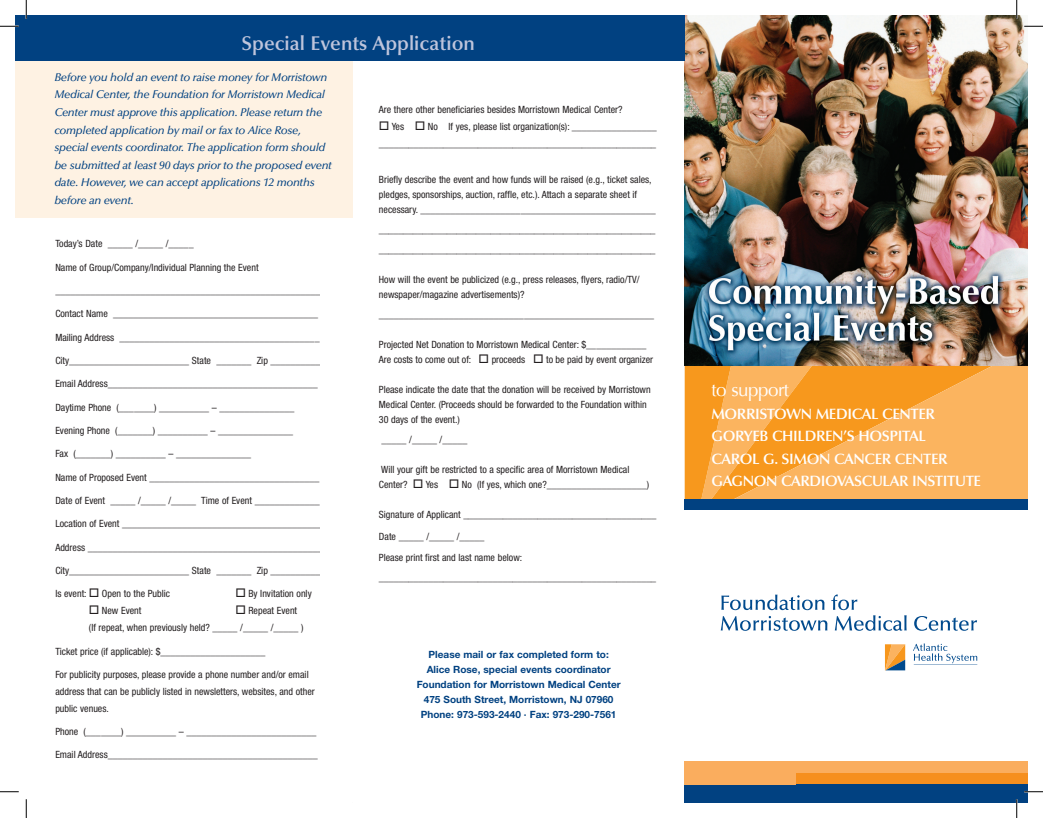
<style>
.page{position:relative;width:1043px;height:818px;background:#fff}
.page>*{position:absolute;margin:0;border:0;box-sizing:border-box;transform-origin:0 0}
.t1{font:600 20px "Optima";color:#bfc5dc}
.t2{font:18.75px "Optima";letter-spacing:-.025em;color:#fff}
.t3{font:600 15px/22.5px "Optima";letter-spacing:-.025em;color:#fff}
.t4{font:italic 500 11.25px/17.5px "Optima";letter-spacing:-.025em;color:#014181}
.t5{font:condensed 10px/15px "Helvetica Neue";color:#231f20}
.t6{font:700 10px/15px "Helvetica Neue";color:#014181;text-align:center}
</style>
<div class="page">
<div style="left:796px;top:773px;width:232px;height:11px;background:#f68f1e"></div>
<div style="left:796px;top:760px;width:232px;height:12px;background:#faad5e"></div>
<div style="left:684px;top:784px;width:344px;height:18px;background:#014181"></div>
<div style="left:684px;top:760px;width:112px;height:24px;background:#faad5e"></div>
<div style="left:684px;top:366px;width:23px;height:133px;background:#f7981d"></div>
<svg style="left:707px;top:366px;width:15px;height:133px;background:#f8a338"></svg>
<svg style="left:722px;top:366px;width:306px;height:133px;background:#f9aa49"></svg>
<div style="left:684px;top:499px;width:344px;height:10px;background:#014181"></div>
<img style="left:684px;top:16px;width:344px;height:350px">
<svg style="left:885px;top:644px;width:20px;height:26px"></svg>
<svg style="left:913px;top:643px;width:64px;height:22px"></svg>
<svg style="left:720px;top:594px;width:186px;height:36px"></svg>
<svg style="left:914px;top:616px;width:63px;height:14px"></svg>
<div style="left:15px;top:54px;width:337px;height:164px;background:#fef2e3"></div>
<div style="left:15px;top:15px;width:669px;height:45px;background:#014181"></div>
<svg style="left:0;top:25px;width:19px;height:2px"></svg>
<svg style="left:1024px;top:25px;width:18px;height:2px"></svg>
<svg style="left:0;top:791px;width:19px;height:1px"></svg>
<svg style="left:1024px;top:790px;width:18px;height:2px"></svg>
<svg style="left:25px;top:0;width:2px;height:19px"></svg>
<svg style="left:25px;top:799px;width:2px;height:19px"></svg>
<svg style="left:1015px;top:0;width:2px;height:19px"></svg>
<svg style="left:1015px;top:799px;width:2px;height:19px"></svg>
<h1 class="t1" style="left:241px;top:31px;width:235px">SPECIAL EVENTS APPLICATION</h1>
<p class="t4" style="left:54px;top:69px;width:279px">Before you hold an event to raise money for Morristown Medical Center, the Foundation for Morristown Medical Center must approve this application. Please return the completed application by mail or fax to Alice Rose, special events coordinator. The application form should be submitted at least 90 days prior to the proposed event date. However, we can accept applications 12 months before an event.</p>
<p class="t5" style="left:55px;top:236px;width:140px">Today’s Date _____ /_____ /_____</p>
<p class="t5" style="left:55px;top:260px;width:205px">Name of Group/Company/Individual Planning the Event</p>
<p class="t5" style="left:55px;top:283px;width:266px">_____________________________________________________</p>
<p class="t5" style="left:55px;top:306px;width:264px">Contact Name _________________________________________</p>
<p class="t5" style="left:55px;top:329px;width:266px">Mailing Address ________________________________________</p>
<p class="t5" style="left:55px;top:353px;width:267px">City________________________ State _______ Zip __________</p>
<p class="t5" style="left:55px;top:376px;width:264px">Email Address__________________________________________</p>
<p class="t5" style="left:55px;top:399px;width:240px">Daytime Phone (_______) __________ – _______________</p>
<p class="t5" style="left:55px;top:423px;width:239px">Evening Phone (_______) __________ – _______________</p>
<p class="t5" style="left:55px;top:446px;width:197px">Fax (_______) __________ – _______________</p>
<p class="t5" style="left:55px;top:469px;width:266px">Name of Proposed Event __________________________________</p>
<p class="t5" style="left:55px;top:493px;width:266px">Date of Event _____ /_____ /_____ Time of Event _____________</p>
<p class="t5" style="left:55px;top:516px;width:268px">Location of Event ________________________________________</p>
<p class="t5" style="left:55px;top:539px;width:269px">Address _______________________________________________</p>
<p class="t5" style="left:55px;top:562px;width:272px">City________________________ State _______ Zip ___________</p>
<p class="t5" style="left:55px;top:586px;width:116px">Is event: □ Open to the Public</p>
<p class="t5" style="left:235px;top:586px;width:78px">□ By Invitation only</p>
<p class="t5" style="left:89px;top:603px;width:54px">□ New Event</p>
<p class="t5" style="left:89px;top:602px;width:216px;line-height:17px;text-indent:146px">□ Repeat Event (If repeat, when previously held? _____ /_____ /_____ )</p>
<p class="t5" style="left:55px;top:643px;width:212px">Ticket price (if applicable): $_____________________</p>
<p class="t5" style="left:55px;top:665px;width:261px;line-height:17px">For publicity purposes, please provide a phone number and/or email address that can be publicly listed in newsletters, websites, and other public venues.</p>
<p class="t5" style="left:55px;top:724px;width:262px">Phone (_______) __________ – __________________________</p>
<p class="t5" style="left:55px;top:747px;width:264px">Email Address__________________________________________</p>
<p class="t5" style="left:379px;top:102px;width:245px">Are there other beneficiaries besides Morristown Medical Center?</p>
<p class="t5" style="left:379px;top:118px;width:279px;line-height:17px">□ Yes □ No If yes, please list organization(s): _________________ ________________________________________________________</p>
<p class="t5" style="left:379px;top:172px;width:278px">Briefly describe the event and how funds will be raised (e.g., ticket sales, pledges, sponsorships, auction, raffle, etc.). Attach a separate sheet if necessary. _______________________________________________</p>
<p class="t5" style="left:379px;top:219px;width:278px;line-height:20px">_________________________________________________________ _________________________________________________________</p>
<p class="t5" style="left:379px;top:272px;width:262px">How will the event be publicized (e.g., press releases, flyers, radio/TV/ newspaper/magazine advertisements)?</p>
<p class="t5" style="left:379px;top:307px;width:276px">_______________________________________________________</p>
<p class="t5" style="left:379px;top:337px;width:276px">Projected Net Donation to Morristown Medical Center: $____________<br>Are costs to come out of: □ proceeds □ to be paid by event organizer</p>
<p class="t5" style="left:379px;top:382px;width:273px">Please indicate the date that the donation will be received by Morristown<br>Medical Center. (Proceeds should be forwarded to the Foundation within<br>30 days of the event.)</p>
<p class="t5" style="left:381px;top:432px;width:87px">_____ /_____ /_____</p>
<p class="t5" style="left:379px;top:462px;width:272px">Will your gift be restricted to a specific area of Morristown Medical<br>Center? □ Yes □ No (If yes, which one?____________________)</p>
<p class="t5" style="left:379px;top:504px;width:279px;line-height:21.2px">Signature of Applicant _______________________________________<br>Date _____ /_____ /_____<br>Please print first and last name below:</p>
<p class="t5" style="left:379px;top:570px;width:279px">________________________________________________________</p>
<p class="t6" style="left:417px;top:646px;width:205px">Please mail or fax completed form to:<br>Alice Rose, special events coordinator Foundation for Morristown Medical Center 475 South Street, Morristown, NJ 07960<br>Phone: 973-593-2440 · Fax: 973-290-7561</p>
<h2 class="t2" style="left:711px;top:379px;width:79px">to support</h2>
<h3 class="t3" style="left:711px;top:402px;width:225px">MORRISTOWN MEDICAL CENTER<br>GORYEB CHILDREN</h3>
<h3 class="t3" style="left:843px;top:425px;width:63px">’S HOSPITAL</h3>
<h3 class="t3" style="left:711px;top:447px;width:11px">CAROL</h3>
<h3 class="t3" style="left:763px;top:447px;width:82px">G. SIMON CANCER</h3>
<h3 class="t3" style="left:894px;top:447px;width:10px">CENTER</h3>
<h3 class="t3" style="left:711px;top:470px;width:44px">GAGNON</h3>
<h3 class="t3" style="left:781px;top:470px;width:11px">CARDIO</h3>
<h3 class="t3" style="left:837px;top:470px;width:55px">VASCULAR</h3>
<h3 class="t3" style="left:912px;top:470px;width:8px">INSTIT</h3>
<h3 class="t3" style="left:955px;top:470px;width:19px">UTE</h3>
</div>
